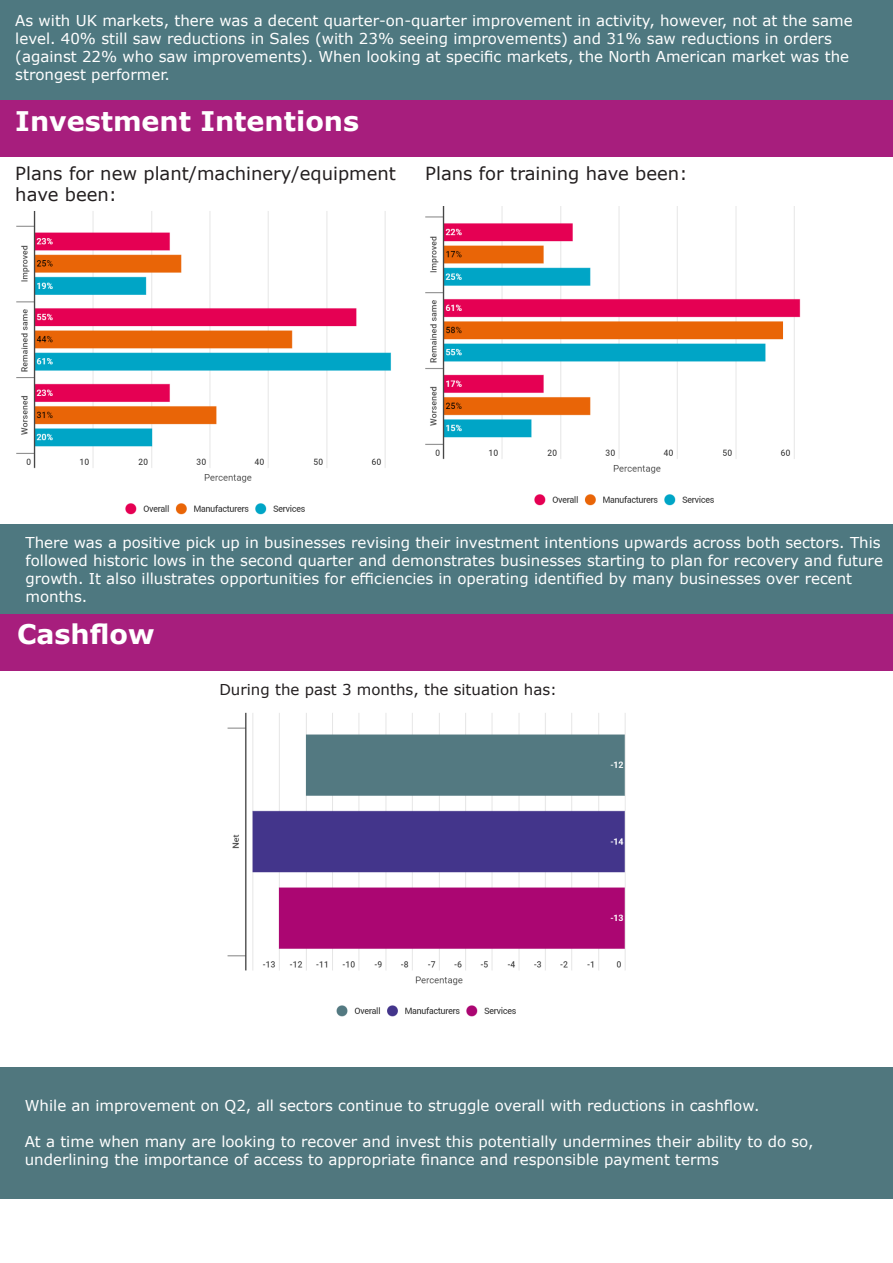
<style>
.page{position:relative;width:893px;height:1263px;background:#fff}
.page>*{position:absolute;margin:0;border:0;box-sizing:border-box;transform-origin:0 0}
.t1{font:700 27px "Verdana";color:#fff}
.t2{font:18px/21.6px "Verdana";color:#231f20}
.t3{font:15px/18px "Verdana";color:#fff}
.t4{font:15px "Verdana";color:#231f20}
</style>
<div class="page">
<div style="left:0;top:100px;width:893px;height:56px;background:#a71e7d"></div>
<img style="left:425px;top:206px;width:376px;height:300px">
<img style="left:16px;top:211px;width:375px;height:304px">
<div style="left:0;top:0;width:893px;height:100px;background:#4e7880"></div>
<div style="left:0;top:524px;width:893px;height:90px;background:#4e7880"></div>
<div style="left:0;top:614px;width:893px;height:57px;background:#a71e7d"></div>
<img style="left:227px;top:712px;width:399px;height:305px">
<div style="left:0;top:1067px;width:893px;height:132px;background:#50777e"></div>
<p class="t3" style="left:15px;top:12px;width:839px">As with UK markets, there was a decent quarter-on-quarter improvement in activity, however, not at the same level. 40% still saw reductions in Sales (with 23% seeing improvements) and 31% saw reductions in orders (against 22% who saw improvements). When looking at specific markets, the North American market was the strongest performer.</p>
<p class="t1" style="left:15px;top:103px;width:345px">Investment Intentions</p>
<p class="t2" style="left:15px;top:162px;width:382px">Plans for new plant/machinery/equipment have been:</p>
<p class="t2" style="left:425px;top:162px;width:264px">Plans for training have been:</p>
<p class="t3" style="left:26px;top:533px;width:859px">There was a positive pick up in businesses revising their investment intentions upwards across both sectors. This followed historic lows in the second quarter and demonstrates businesses starting to plan for recovery and future growth. It also illustrates opportunities for efficiencies in operating identified by many businesses over recent months.</p>
<p class="t1" style="left:17px;top:615px;width:139px">Cashflow</p>
<p class="t4" style="left:219px;top:679px;width:339px">During the past 3 months, the situation has:</p>
<p class="t3" style="left:25px;top:1096px;width:736px">While an improvement on Q2, all sectors continue to struggle overall with reductions in cashflow.</p>
<p class="t3" style="left:25px;top:1132px;width:790px">At a time when many are looking to recover and invest this potentially undermines their ability to do so,</p>
<p class="t3" style="left:25px;top:1150px;width:696px">underlining the importance of access to appropriate finance and responsible payment terms</p>
</div>
